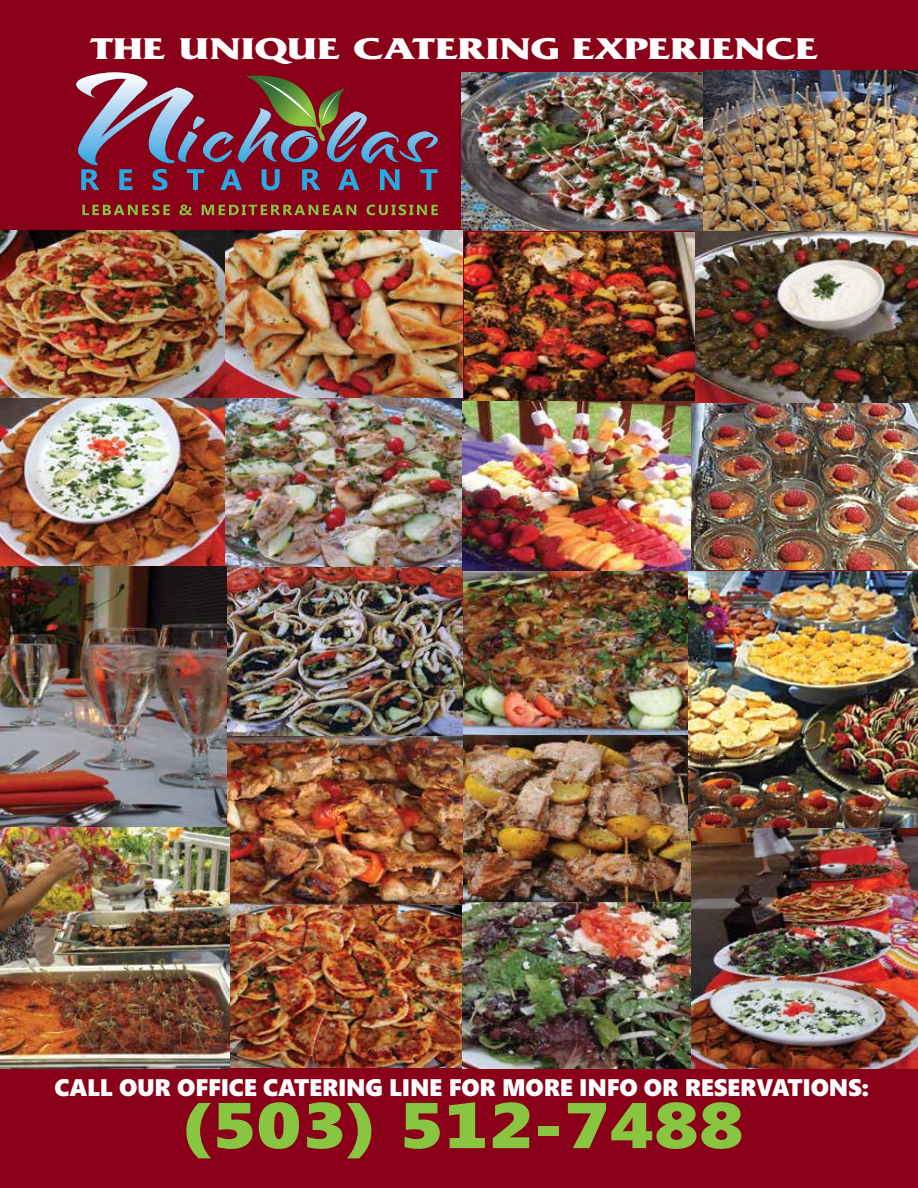
<style>
.page{position:relative;width:918px;height:1188px;background:#8b0019}
.page>*{position:absolute;margin:0;border:0;box-sizing:border-box;transform-origin:0 0}
.t1{font:900 64.5px "Segoe";color:#88c540;scale:1.16 1}
.t2{font:700 31.5px "Friz Quadrata";color:#fff;scale:1.43 1}
.t3{font:900 24px "Segoe";letter-spacing:-.01em;color:#fff}
</style>
<div class="page">
<img style="left:462px;top:71px;width:456px;height:160px">
<img style="left:0;top:231px;width:462px;height:168px">
<img style="left:462px;top:571px;width:229px;height:330px">
<img style="left:229px;top:901px;width:462px;height:168px">
<img style="left:464px;top:232px;width:454px;height:171px">
<img style="left:226px;top:735px;width:236px;height:170px">
<img style="left:226px;top:398px;width:236px;height:168px">
<img style="left:0;top:398px;width:224px;height:168px">
<img style="left:226px;top:567px;width:236px;height:168px">
<img style="left:462px;top:401px;width:232px;height:170px">
<img style="left:0;top:566px;width:226px;height:261px">
<img style="left:688px;top:571px;width:230px;height:259px">
<img style="left:692px;top:403px;width:226px;height:166px">
<img style="left:0;top:827px;width:229px;height:242px">
<img style="left:691px;top:829px;width:227px;height:240px">
<svg style="left:82px;top:205px;width:88px;height:10px"></svg>
<svg style="left:179px;top:205px;width:13px;height:10px"></svg>
<svg style="left:202px;top:205px;width:154px;height:10px"></svg>
<svg style="left:367px;top:205px;width:71px;height:10px"></svg>
<svg style="left:76px;top:72px;width:362px;height:118px"></svg>
<h2 class="t2" style="left:91px;top:31px;width:510px">THE UNIQUE CATERING EXPERIENCE</h2>
<p class="t3" style="left:54px;top:1073px;width:816px">CALL OUR OFFICE CATERING LINE FOR MORE INFO OR RESERVATIONS:</p>
<h1 class="t1" style="left:180px;top:1088px;width:488px">(503) 512-7488</h1>
</div>
